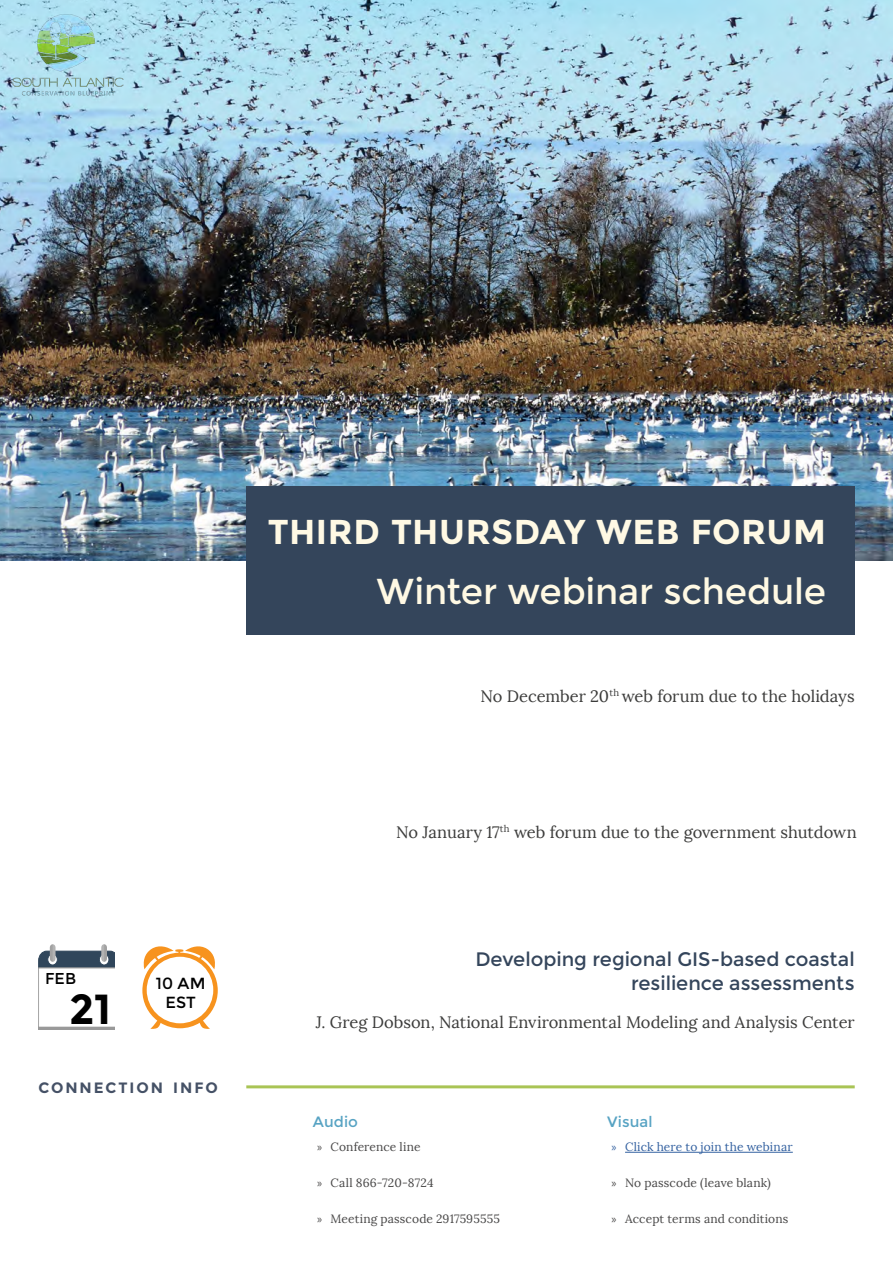
<style>
.page{position:relative;width:893px;height:1263px;background:#fff}
.page>*{position:absolute;margin:0;border:0;box-sizing:border-box;transform-origin:0 0}
.t1{font:700 42px "Montserrat";color:#000}
.t2{font:36px "Montserrat";letter-spacing:-.005em;color:#fff9e4}
.t3{font:700 34.5px "Montserrat";letter-spacing:.015em;color:#fff9e4}
.t4{font:19.5px/23.4px "Montserrat";color:#34455b;text-align:right}
.t5{font:16.5px "Lora";letter-spacing:-.005em;color:#3c3c3b}
.t6{font:16.05px/19.4px "Montserrat";letter-spacing:.01em;color:#000;text-align:center}
.t7{font:15.75px "Montserrat";color:#000}
.t8{font:700 15px "Montserrat";letter-spacing:.13em;color:#455166}
.t9{font:15px "Montserrat";letter-spacing:.005em;color:#57a3c3}
.t10{font:12px "Lora";letter-spacing:.01em;color:#494848}
.t11{font:12px "Lora";letter-spacing:.01em;color:#3361a0}
.s1{font-family:"Myriad Pro"}
</style>
<div class="page">
<img style="left:0;top:0;width:893px;height:561px">
<div style="left:246px;top:486px;width:609px;height:149px;background:#34455b"></div>
<img style="left:8px;top:10px;width:121px;height:87px">
<hr style="left:246px;top:1085px;width:609px;height:3px;background:#a9c455">
<hr style="left:625px;top:1152px;width:168px;height:1px;background:#3361a0">
<svg style="left:38px;top:944px;width:77px;height:85px"></svg>
<svg style="left:142px;top:946px;width:76px;height:83px"></svg>
<div style="left:147px;top:957px;width:66px;height:66px;background:#fff;border-radius:50%"></div>
<p class="t7" style="left:45px;top:970px;width:32px">FEB</p>
<h1 class="t1" style="left:69px;top:984px;width:43px">21</h1>
<p class="t6" style="left:156px;top:974px;width:51px">10 AM<br>EST</p>
<p class="t8" style="left:38px;top:1078px;width:181px">CONNECTION INFO</p>
<h3 class="t3" style="left:268px;top:511px;width:560px">THIRD THURSDAY WEB FORUM</h3>
<h2 class="t2" style="left:377px;top:570px;width:451px">Winter webinar schedule</h2>
<p class="t5" style="left:480px;top:686px;width:376px">No December 20<sup>th</sup> web forum due to the holidays</p>
<p class="t5" style="left:396px;top:822px;width:462px">No January 17<sup>th</sup> web forum due to the government shutdown</p>
<p class="t4" style="left:475px;top:948px;width:381px">Developing regional GIS-based coastal resilience assessments</p>
<p class="t5" style="left:316px;top:1012px;width:540px">J. Greg Dobson, National Environmental Modeling and Analysis Center</p>
<p class="t9" style="left:313px;top:1113px;width:47px">Audio</p>
<p class="t10" style="left:317px;top:1140px;width:105px"><span class="s1">»</span> Conference line</p>
<p class="t10" style="left:317px;top:1176px;width:118px"><span class="s1">»</span> Call 866-720-8724</p>
<p class="t10" style="left:317px;top:1212px;width:184px"><span class="s1">»</span> Meeting passcode 2917595555</p>
<p class="t9" style="left:607px;top:1113px;width:47px">Visual</p>
<p class="t11" style="left:612px;top:1140px;width:183px"><span class="s1">»</span> Click here to join the webinar</p>
<p class="t10" style="left:612px;top:1176px;width:161px"><span class="s1">»</span> No passcode (leave blank)</p>
<p class="t10" style="left:612px;top:1212px;width:178px"><span class="s1">»</span> Accept terms and conditions</p>
</div>
